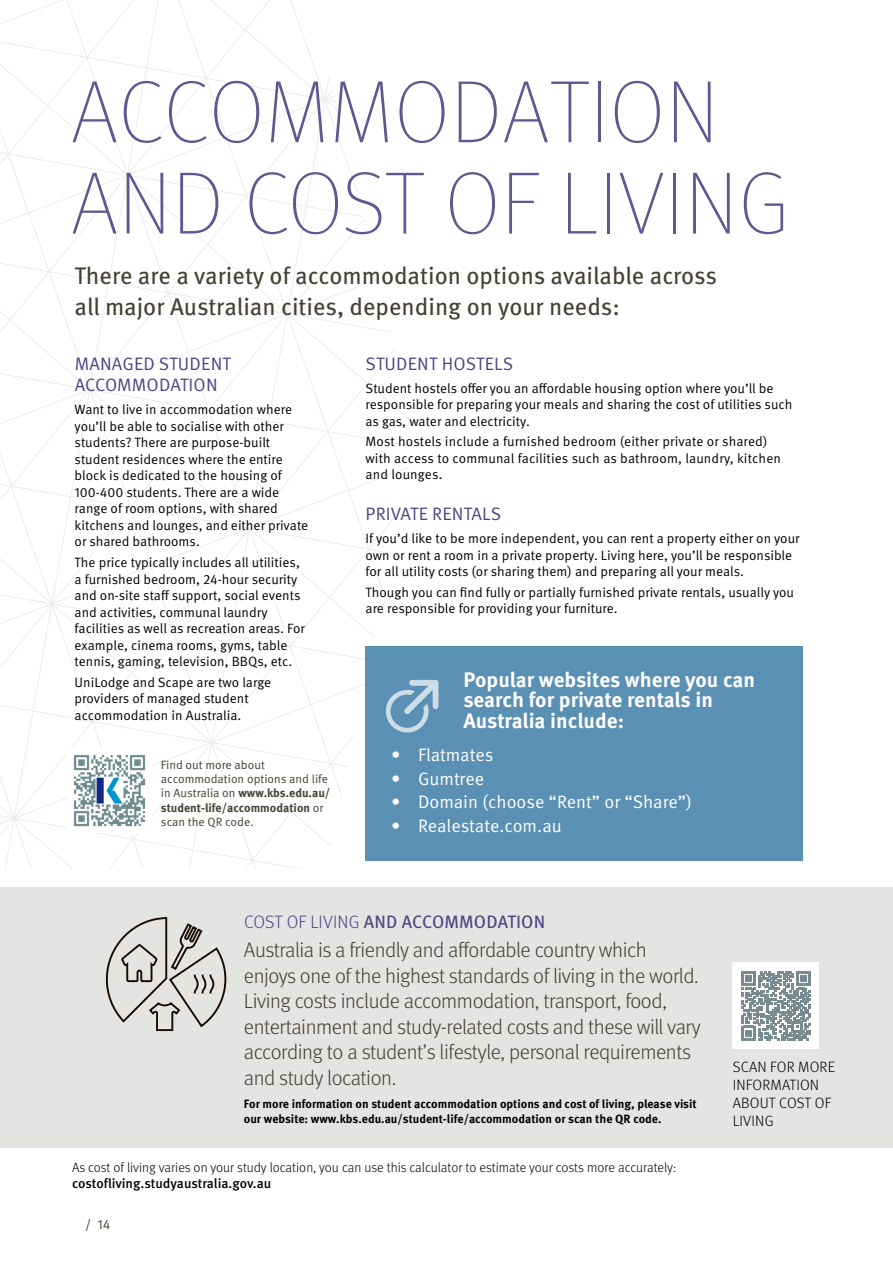
<style>
.page{position:relative;width:893px;height:1263px;background:#fff}
.page>*{position:absolute;margin:0;border:0;box-sizing:border-box;transform-origin:0 0}
.t1{font:100 88.5px/91.2px "Meta Pro";letter-spacing:.01em;color:#4c4484}
.t2{font:24px/31.5px "Meta Pro";color:#454034}
.t3{font:300 21px/25.5px "Meta Pro";letter-spacing:-.02em;color:#454034}
.t4{font:700 21px/20.2px "Meta Pro";letter-spacing:-.005em;color:#fff}
.t5{font:18px "Meta Pro Norm";color:#fff}
.t6{font:18px/21.6px "Meta Pro Norm";letter-spacing:.01em;color:#4c4484}
.t7{font:18px "Meta Pro";letter-spacing:.01em;color:#4c4484}
.t8{font:300 15px/18px "Meta Pro";letter-spacing:.01em;color:#000}
.t9{font:13.5px/16.5px "Meta Pro Norm";color:#000}
.t10{font:300 13.5px "Meta Pro";color:#000}
.t11{font:500 13.5px "Meta Pro";letter-spacing:-.005em;color:#000}
.t12{font:13.5px "Meta Pro Norm";color:#454034}
.t13{font:700 12px/15px "Meta Pro";color:#000}
.t14{font:12px/14.4px "Meta Pro Norm";color:#454034}
.t15{font:700 12px/14.4px "Meta Pro";color:#454034}
.s1{font-family:"Meta Pro Norm";font-weight:400}
.s2{font-weight:300}
</style>
<div class="page">
<svg style="left:0;top:0;width:414px;height:869px"></svg>
<div style="left:366px;top:646px;width:437px;height:214px;background:#5a90b3"></div>
<svg style="left:386px;top:680px;width:52px;height:52px"></svg>
<img style="left:67px;top:749px;width:84px;height:84px">
<div style="left:0;top:887px;width:893px;height:261px;background:#e4e4e3"></div>
<svg style="left:105px;top:917px;width:122px;height:115px"></svg>
<div style="left:733px;top:962px;width:86px;height:87px;background:#fff"></div>
<svg style="left:741px;top:971px;width:70px;height:69px"></svg>
<h1 class="t1" style="left:71px;top:63px;width:720px">ACCOMMODATION<br>AND COST OF LIVING</h1>
<h2 class="t2" style="left:75px;top:258px;width:644px">There are a variety of accommodation options available across all major Australian cities, depending on your needs:</h2>
<h3 class="t6" style="left:75px;top:352px;width:158px">MANAGED STUDENT<br>ACCOMMODATION</h3>
<p class="t9" style="left:75px;top:401px;width:235px">Want to live in accommodation where you’ll be able to socialise with other students? There are purpose-built student residences where the entire block is dedicated to the housing of 100-400 students. There are a wide range of room options, with shared kitchens and lounges, and either private or shared bathrooms.</p>
<p class="t9" style="left:75px;top:553px;width:232px">The price typically includes all utilities, a furnished bedroom, 24-hour security and on-site staff support, social events and activities, communal laundry facilities as well as recreation areas. For example, cinema rooms, gyms, table tennis, gaming, television, BBQs, etc.</p>
<p class="t9" style="left:75px;top:673px;width:198px">UniLodge and Scape are two large providers of managed student accommodation in Australia.</p>
<h3 class="t6" style="left:366px;top:352px;width:149px">STUDENT HOSTELS</h3>
<p class="t9" style="left:366px;top:379px;width:428px">Student hostels offer you an affordable housing option where you’ll be responsible for preparing your meals and sharing the cost of utilities such as gas, water and electricity.</p>
<p class="t9" style="left:366px;top:433px;width:417px">Most hostels include a furnished bedroom (either private or shared) with access to communal facilities such as bathroom, laundry, kitchen and lounges.</p>
<h3 class="t6" style="left:366px;top:502px;width:137px">PRIVATE RENTALS</h3>
<p class="t9" style="left:366px;top:529px;width:435px">If you’d like to be more independent, you can rent a property either on your own or rent a room in a private property. Living here, you’ll be responsible for all utility costs (or sharing them) and preparing all your meals.</p>
<p class="t9" style="left:366px;top:583px;width:430px">Though you can find fully or partially furnished private rentals, usually you are responsible for providing your furniture.</p>
<h3 class="t4" style="left:463px;top:668px;width:293px">Popular websites where you can search for private rentals in<br>Australia include:</h3>
<h3 class="t5" style="left:391px;top:741px;width:104px">• Flatmates</h3>
<h3 class="t5" style="left:391px;top:765px;width:95px">• Gumtree</h3>
<h3 class="t5" style="left:391px;top:789px;width:303px">• Domain (choose “Rent” or “Share”)</h3>
<h3 class="t5" style="left:391px;top:812px;width:172px">• Realestate.com.au</h3>
<p class="t14" style="left:161px;top:756px;width:169px">Find out more about accommodation options and life</p>
<p class="t15" style="left:161px;top:785px;width:171px"><span class="s1">in Australia on</span> www.kbs.edu.au/ student-life/accommodation <span class="s1">or</span></p>
<p class="t14" style="left:161px;top:814px;width:94px">scan the QR code.</p>
<h3 class="t7" style="left:244px;top:907px;width:303px"><span class="s2">COST OF LIVING</span> AND ACCOMMODATION</h3>
<p class="t3" style="left:244px;top:936px;width:458px">Australia is a friendly and affordable country which enjoys one of the highest standards of living in the world.<br>Living costs include accommodation, transport, food, entertainment and study-related costs and these will vary according to a student’s lifestyle, personal requirements and study location.</p>
<p class="t13" style="left:244px;top:1096px;width:454px">For more information on student accommodation options and cost of living, please visit our website: www.kbs.edu.au/student-life/accommodation or scan the QR code.</p>
<p class="t10" style="left:72px;top:1157px;width:606px">As cost of living varies on your study location, you can use this calculator to estimate your costs more accurately:</p>
<p class="t11" style="left:72px;top:1173px;width:201px">costofliving.studyaustralia.gov.au</p>
<p class="t12" style="left:85px;top:1214px;width:27px">/ 14</p>
<p class="t8" style="left:733px;top:1057px;width:104px">SCAN FOR MORE<br>INFORMATION<br>ABOUT COST OF<br>LIVING</p>
</div>
